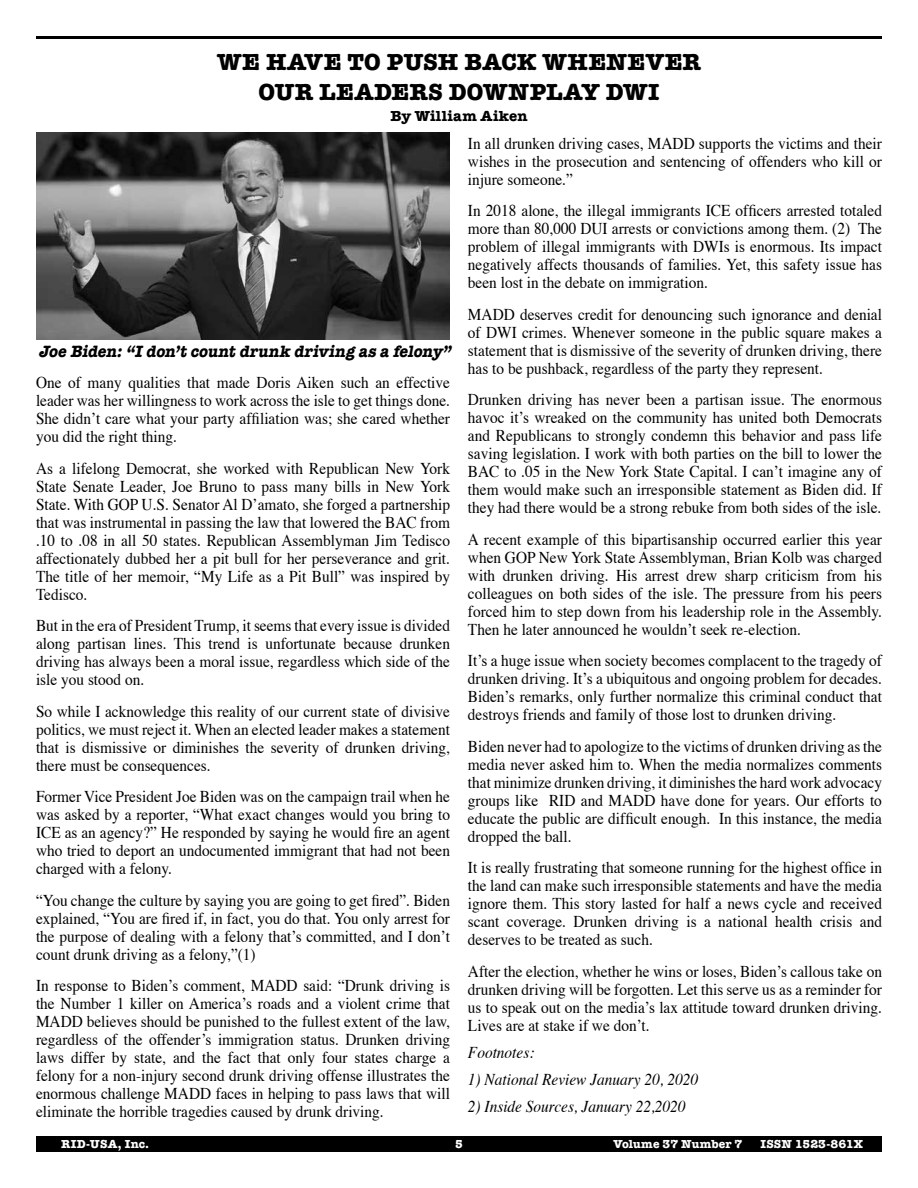
<style>
.page{position:relative;width:918px;height:1188px;background:#fff}
.page>*{position:absolute;margin:0;border:0;box-sizing:border-box;transform-origin:0 0}
.t1{font:700 24px/30px "American Typewriter";letter-spacing:.005em;color:#000;text-align:center}
.t2{font:italic 700 16.95px "American Typewriter";color:#000;scale:.93 1}
.t3{font:16.5px/18px "Times";color:#000;text-align:justify;scale:.93 1}
.t4{font:italic 16.5px "Times";color:#000;scale:.93 1}
.t5{font:700 15px "American Typewriter";letter-spacing:.02em;color:#000}
.t6{font:700 12px "American Typewriter";letter-spacing:.01em;color:#fff}
</style>
<div class="page">
<div style="left:36px;top:1136px;width:846px;height:16px;background:#000"></div>
<hr style="left:36px;top:36px;width:846px;height:3px;background:#000">
<img style="left:36px;top:133px;width:414px;height:207px">
<h1 class="t1" style="left:217px;top:46px;width:485px">WE HAVE TO PUSH BACK WHENEVER<br>OUR LEADERS DOWNPLAY DWI</h1>
<p class="t5" style="left:391px;top:103px;width:138px">By William Aiken</p>
<p class="t2" style="left:39px;top:337px;width:450px">JoeBiden:“Idon’tcountdrunk drivingasa felony”</p>
<p class="t3" style="left:36px;top:372px;width:447px">One of many qualities that made Doris Aiken such an effective leader was her willingness to work across the isle to get things done.<br>She didn’t care what your party affiliation was; she cared whether you did the right thing.</p>
<p class="t3" style="left:36px;top:458px;width:447px">As a lifelong Democrat, she worked with Republican New York State Senate Leader, Joe Bruno to pass many bills in New York State. With GOP U.S. Senator Al D’amato, she forged a partnership that was instrumental in passing the law that lowered the BAC from .10 to .08 in all 50 states. Republican Assemblyman Jim Tedisco affectionately dubbed her a pit bull for her perseverance and grit.<br>The title of her memoir, “My Life as a Pit Bull” was inspired by Tedisco.</p>
<p class="t3" style="left:36px;top:615px;width:447px">But in the era of President Trump, it seems that every issue is divided along partisan lines. This trend is unfortunate because drunken driving has always been a moral issue, regardless which side of the isle you stood on.</p>
<p class="t3" style="left:36px;top:701px;width:447px">So while I acknowledge this reality of our current state of divisive politics, we must reject it. When an elected leader makes a statement that is dismissive or diminishes the severity of drunken driving, there must be consequences.</p>
<p class="t3" style="left:36px;top:786px;width:447px">Former Vice President Joe Biden was on the campaign trail when he was asked by a reporter, “What exact changes would you bring to ICE as an agency?” He responded by saying he would fire an agent who tried to deport an undocumented immigrant that had not been charged with a felony.</p>
<p class="t3" style="left:36px;top:890px;width:447px">“You change the culture by saying you are going to get fired”. Biden explained, “You are fired if, in fact, you do that. You only arrest for the purpose of dealing with a felony that’s committed, and I don’t count drunk driving as a felony,”(1)</p>
<p class="t3" style="left:36px;top:975px;width:447px">In response to Biden’s comment, MADD said: “Drunk driving is the Number 1 killer on America’s roads and a violent crime that MADD believes should be punished to the fullest extent of the law, regardless of the offender’s immigration status. Drunken driving laws differ by state, and the fact that only four states charge a felony for a non-injury second drunk driving offense illustrates the enormous challenge MADD faces in helping to pass laws that will eliminate the horrible tragedies caused by drunk driving.</p>
<p class="t3" style="left:468px;top:133px;width:447px">In all drunken driving cases, MADD supports the victims and their wishes in the prosecution and sentencing of offenders who kill or injure someone.”</p>
<p class="t3" style="left:468px;top:200px;width:447px">In 2018 alone, the illegal immigrants ICE officers arrested totaled more than 80,000 DUI arrests or convictions among them. (2) The problem of illegal immigrants with DWIs is enormous. Its impact negatively affects thousands of families. Yet, this safety issue has been lost in the debate on immigration.</p>
<p class="t3" style="left:468px;top:304px;width:447px">MADD deserves credit for denouncing such ignorance and denial of DWI crimes. Whenever someone in the public square makes a statement that is dismissive of the severity of drunken driving, there has to be pushback, regardless of the party they represent.</p>
<p class="t3" style="left:468px;top:389px;width:447px">Drunken driving has never been a partisan issue. The enormous havoc it’s wreaked on the community has united both Democrats and Republicans to strongly condemn this behavior and pass life saving legislation. I work with both parties on the bill to lower the BAC to .05 in the New York State Capital. I can’t imagine any of them would make such an irresponsible statement as Biden did. If they had there would be a strong rebuke from both sides of the isle.</p>
<p class="t3" style="left:468px;top:529px;width:447px">A recent example of this bipartisanship occurred earlier this year when GOP New York State Assemblyman, Brian Kolb was charged with drunken driving. His arrest drew sharp criticism from his colleagues on both sides of the isle. The pressure from his peers forced him to step down from his leadership role in the Assembly.<br>Then he later announced he wouldn’t seek re-election.</p>
<p class="t3" style="left:468px;top:650px;width:447px">It’s a huge issue when society becomes complacent to the tragedy of drunken driving. It’s a ubiquitous and ongoing problem for decades.<br>Biden’s remarks, only further normalize this criminal conduct that destroys friends and family of those lost to drunken driving.</p>
<p class="t3" style="left:468px;top:736px;width:447px">Biden never had to apologize to the victims of drunken driving as the media never asked him to. When the media normalizes comments that minimize drunken driving, it diminishes the hard work advocacy groups like RID and MADD have done for years. Our efforts to educate the public are difficult enough. In this instance, the media dropped the ball.</p>
<p class="t3" style="left:468px;top:857px;width:447px">It is really frustrating that someone running for the highest office in the land can make such irresponsible statements and have the media ignore them. This story lasted for half a news cycle and received scant coverage. Drunken driving is a national health crisis and deserves to be treated as such.</p>
<p class="t3" style="left:468px;top:961px;width:447px">After the election, whether he wins or loses, Biden’s callous take on drunken driving will be forgotten. Let this serve us as a reminder for us to speak out on the media’s lax attitude toward drunken driving.<br>Lives are at stake if we don’t.</p>
<p class="t4" style="left:468px;top:1038px;width:73px">Footnotes:</p>
<p class="t4" style="left:468px;top:1065px;width:249px">1) National Review January 20, 2020</p>
<p class="t4" style="left:468px;top:1092px;width:236px">2) Inside Sources, January 22,2020</p>
<p class="t6" style="left:61px;top:1134px;width:90px">RID-USA, Inc.</p>
<p class="t6" style="left:455px;top:1134px;width:9px">5</p>
<p class="t6" style="left:613px;top:1134px;width:131px">Volume 37 Number 7</p>
<p class="t6" style="left:760px;top:1134px;width:104px">ISSN 1523-861X</p>
</div>
